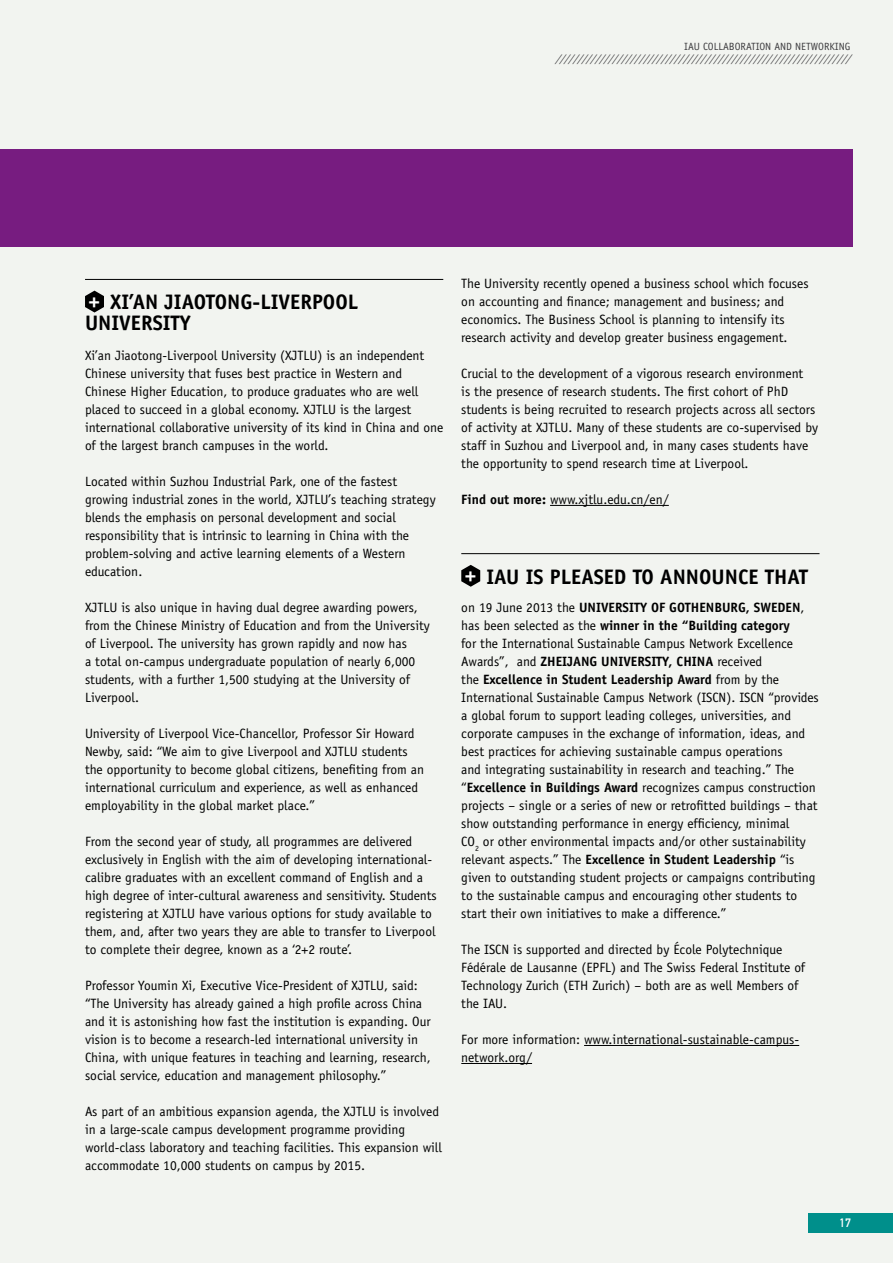
<style>
.page{position:relative;width:893px;height:1263px;background:#f2f4f0}
.page>*{position:absolute;margin:0;border:0;box-sizing:border-box;transform-origin:0 0}
.t1{font:700 21px/21px "Officina Sans Std";color:#000}
.t2{font:13.5px/18px "Officina Sans Std";color:#000}
.t3{font:700 13.5px "Officina Sans Std";color:#000}
.t4{font:12px "DIN Mittelschrift Std";color:#fff}
.t5{font:italic 10.5px "Officina Sans Std";color:#3e3d40}
.t6{font:10.5px "Officina Sans Std";color:#3e3d40}
.s1{font-size:21.9px;color:#fff}
.s2{font-weight:700}
.s3{font-weight:400}
</style>
<div class="page">
<div style="left:808px;top:1213px;width:85px;height:20px;background:#008f8b"></div>
<div style="left:0;top:149px;width:852px;height:98px;background:#771c80"></div>
<hr style="left:85px;top:279px;width:358px;height:1px;background:#000">
<svg style="left:85px;top:291px;width:19px;height:21px"></svg>
<hr style="left:550px;top:505px;width:119px;height:1px;background:#000">
<hr style="left:461px;top:553px;width:358px;height:1px;background:#000">
<hr style="left:584px;top:1045px;width:215px;height:1px;background:#000">
<hr style="left:461px;top:1063px;width:71px;height:1px;background:#000">
<svg style="left:461px;top:565px;width:19px;height:22px"></svg>
<p class="t6" style="left:684px;top:40px;width:26px">IAU collaboration</p>
<p class="t6" style="left:774px;top:40px;width:7px">and</p>
<p class="t6" style="left:795px;top:40px;width:13px">Networking</p>
<p class="t5" style="left:555px;top:52px;width:300px">///////////////////////////////////////////////////////////////////</p>
<h1 class="t1" style="left:85px;top:291px;width:251px"><span class="s1">+</span> XI’AN JIAOTON G-LIVERPOOL<br>UN IVERSITY</h1>
<p class="t2" style="left:85px;top:346px;width:360px">Xi’an Jiaotong-Liverpool University (XJTLU) is an independent Chinese university that fuses best practice in Western and Chinese Higher Education, to produce graduates who are well placed to succeed in a global economy. XJTLU is the largest international collaborative university of its kind in China and one of the largest branch campuses in the world.</p>
<p class="t2" style="left:85px;top:472px;width:352px">Located within Suzhou Industrial Park, one of the fastest growing industrial zones in the world, XJTLU’s teaching strategy blends the emphasis on personal development and social responsibility that is intrinsic to learning in China with the problem-solving and active learning elements of a Western education.</p>
<p class="t2" style="left:85px;top:598px;width:346px">XJTLU is also unique in having dual degree awarding powers, from the Chinese Ministry of Education and from the University of Liverpool. The university has grown rapidly and now has<br>a total on-campus undergraduate population of nearly 6,000 students, with a further 1,500 studying at the University of Liverpool.</p>
<p class="t2" style="left:85px;top:724px;width:341px">University of Liverpool Vice-Chancellor, Professor Sir H oward Newby, said: “We aim to give Liverpool and XJTLU students the opportunity to become global citizens, benefiting from an international curriculum and experience, as well as enhanced employability in the global market place.”</p>
<p class="t2" style="left:85px;top:832px;width:353px">From the second year of study, all programmes are delivered exclusively in English with the aim of developing international&shy;calibre graduates with an excellent command of English and a high degree of inter-cultural awareness and sensitivity. Students registering at XJTLU have various options for study available to them, and, after two years they are able to transfer to Liverpool to complete their degree, known as a ‘2+2 route’.</p>
<p class="t2" style="left:85px;top:976px;width:347px">Professor Youmin Xi, Executive Vice-President of XJTLU, said: “The University has already gained a high profile across China and it is astonishing how fast the institution is expanding. Our vision is to become a research-led international university in China, with unique features in teaching and learning, research, social service, education and management philosophy.”</p>
<p class="t2" style="left:85px;top:1102px;width:358px">As part of an ambitious expansion agenda, the XJTLU is involved in a large-scale campus development programme providing world-class laboratory and teaching facilities. This expansion will accommodate 10,000 students on campus by 2015.</p>
<p class="t2" style="left:461px;top:274px;width:349px">The University recently opened a business school which focuses on accounting and finance; management and business; and economics. The Business School is planning to intensify its research activity and develop greater business engagement.</p>
<p class="t2" style="left:461px;top:364px;width:358px">Crucial to the development of a vigorous research environment<br>is the presence of research students. The first cohort of PhD students is being recruited to research projects across all sectors of activity at XJTLU. Many of these students are co-supervised by staff in Suzhou and Liverpool and, in many cases students have the opportunity to spend research time at Liverpool.</p>
<p class="t2" style="left:461px;top:490px;width:209px"><span class="s2">Find out more:</span> www.xjtlu.edu.cn/en/</p>
<h1 class="t1" style="left:464px;top:566px;width:119px"><span class="s1">+</span> IAU is pleased</h1>
<h1 class="t1" style="left:633px;top:566px;width:145px">to announce that</h1>
<p class="t2" style="left:461px;top:598px;width:142px">on 19 June 2013 the <span class="s2">Universit</span></p>
<p class="t3" style="left:640px;top:599px;width:83px">y of Gothenburg</p>
<p class="t3" style="left:746px;top:599px;width:24px">, Swede</p>
<p class="t3" style="left:792px;top:599px;width:14px">n<span class="s3">,</span></p>
<p class="t2" style="left:461px;top:616px;width:333px">has been selected as the <span class="s2">winner in the “Building category </span>for the International Sustainable Campus Network Excellence<br>Awards”, and <span class="s2">Zheija</span></p>
<p class="t2" style="left:461px;top:652px;width:359px;text-indent:201px"><span class="s2">y, Chi na</span> received<br>the <span class="s2">Excellence in Student Leadership Award</span> from by the International Sustainable Campus Network (ISCN). ISCN “provides a global forum to support leading colleges, universities, and corporate campuses in the exchange of information, ideas, and best practices for achieving sustainable campus operations<br>and integrating sustainability in research and teaching.” The “<span class="s2">Excellence in Buildings Award</span> recognizes campus construction projects – single or a series of new or retrofitted buildings – that show outstanding performance in energy efficiency, minimal<br>CO<sub>2</sub> or other environmental impacts and/or other sustainability relevant aspects.” The <span class="s2">Excellence in Student Leadership</span> “is given to outstanding student projects or campaigns contributing to the sustainable campus and encouraging other students to start their own initiatives to make a difference.”</p>
<p class="t2" style="left:461px;top:940px;width:345px">The ISCN is supported and directed by École Polytechnique Fédérale de Lausanne (EPFL) and The Swiss Federal Institute of Technology Zurich (ETH Zurich) – both are as well Members of the IAU.</p>
<p class="t2" style="left:461px;top:1030px;width:339px">For more information: www.international-sustainable-campus&shy;network.org/</p>
<p class="t3" style="left:581px;top:653px;width:45px">ng Universit</p>
<p class="t4" style="left:839px;top:1216px;width:13px">17</p>
</div>
